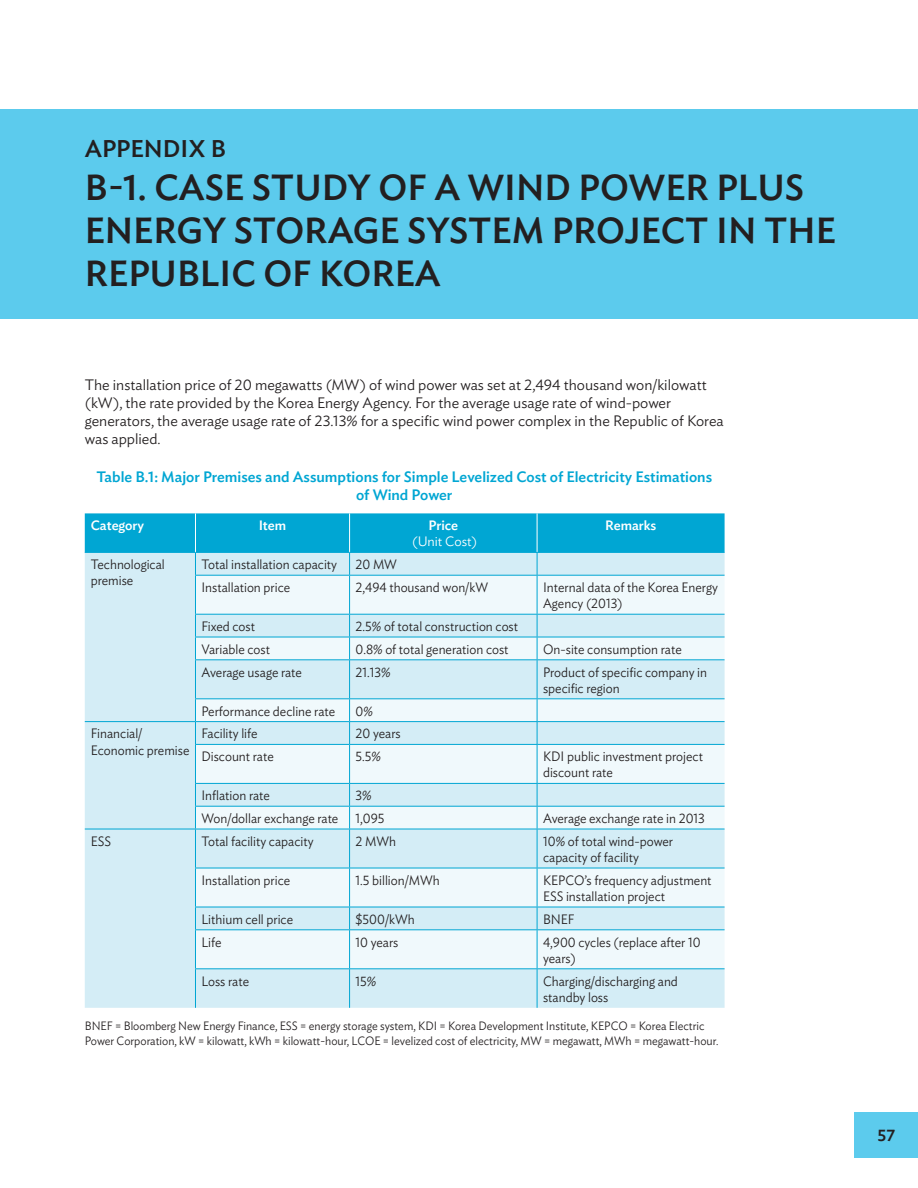
<style>
.page{position:relative;width:918px;height:1188px;background:#fff}
.page>*{position:absolute;margin:0;border:0;box-sizing:border-box;transform-origin:0 0}
.t1{font:500 36px/43.2px "Ideal Sans";color:#231f20}
.t2{font:500 24px "Ideal Sans";color:#231f20}
.t3{font:500 16.5px "Ideal Sans";color:#231f20}
.t4{font:300 15px/18px "Ideal Sans";color:#231f20}
.t5{font:500 15px/18px "Ideal Sans";color:#00a6d3;text-align:center}
.t6{font:300 13.5px/16.2px "Ideal Sans";color:#231f20;scale:.95 1}
.t7{font:500 13.5px "Ideal Sans";color:#fff}
.t8{font:300 13.5px "Ideal Sans";color:#fff}
.t9{font:300 12px/15px "Ideal Sans";color:#231f20;scale:.95 1}
</style>
<div class="page">
<div style="left:855px;top:1112px;width:63px;height:46px;background:#5ccbed"></div>
<div style="left:0;top:109px;width:918px;height:210px;background:#5ccbed"></div>
<div style="left:85px;top:575px;width:640px;height:433px;background:#d4edf6"></div>
<svg style="left:196px;top:576px;width:529px;height:392px;fill:#f0f9fc"></svg>
<svg style="left:85px;top:513px;width:640px;height:62px;background:#4cbfdf"></svg>
<hr style="left:195px;top:575px;width:155px;height:1px;background:#00a6d3">
<hr style="left:195px;top:576px;width:1px;height:38px;background:#00a6d3">
<hr style="left:350px;top:575px;width:187px;height:1px;background:#00a6d3">
<hr style="left:349px;top:576px;width:1px;height:38px;background:#00a6d3">
<hr style="left:537px;top:575px;width:188px;height:1px;background:#00a6d3">
<hr style="left:537px;top:576px;width:1px;height:38px;background:#00a6d3">
<hr style="left:195px;top:614px;width:155px;height:1px;background:#00a6d3">
<hr style="left:350px;top:614px;width:187px;height:1px;background:#00a6d3">
<hr style="left:537px;top:614px;width:188px;height:1px;background:#00a6d3">
<hr style="left:195px;top:637px;width:155px;height:1px;background:#00a6d3">
<svg style="left:195px;top:615px;width:1px;height:44px"></svg>
<hr style="left:350px;top:637px;width:187px;height:1px;background:#00a6d3">
<svg style="left:349px;top:615px;width:1px;height:44px"></svg>
<hr style="left:537px;top:637px;width:188px;height:1px;background:#00a6d3">
<svg style="left:537px;top:615px;width:1px;height:44px"></svg>
<hr style="left:195px;top:659px;width:155px;height:1px;background:#00a6d3">
<hr style="left:195px;top:660px;width:1px;height:38px;background:#00a6d3">
<hr style="left:350px;top:659px;width:187px;height:1px;background:#00a6d3">
<hr style="left:349px;top:660px;width:1px;height:38px;background:#00a6d3">
<hr style="left:537px;top:659px;width:188px;height:1px;background:#00a6d3">
<hr style="left:537px;top:660px;width:1px;height:38px;background:#00a6d3">
<hr style="left:195px;top:698px;width:155px;height:1px;background:#00a6d3">
<hr style="left:350px;top:698px;width:187px;height:1px;background:#00a6d3">
<hr style="left:537px;top:698px;width:188px;height:1px;background:#00a6d3">
<hr style="left:85px;top:721px;width:110px;height:1px;background:#00a6d3">
<hr style="left:195px;top:721px;width:155px;height:1px;background:#00a6d3">
<svg style="left:195px;top:699px;width:1px;height:45px"></svg>
<hr style="left:350px;top:721px;width:187px;height:1px;background:#00a6d3">
<svg style="left:349px;top:699px;width:1px;height:45px"></svg>
<hr style="left:537px;top:721px;width:188px;height:1px;background:#00a6d3">
<svg style="left:537px;top:699px;width:1px;height:45px"></svg>
<hr style="left:195px;top:744px;width:155px;height:1px;background:#00a6d3">
<hr style="left:195px;top:745px;width:1px;height:38px;background:#00a6d3">
<hr style="left:350px;top:744px;width:187px;height:1px;background:#00a6d3">
<hr style="left:349px;top:745px;width:1px;height:38px;background:#00a6d3">
<hr style="left:537px;top:744px;width:188px;height:1px;background:#00a6d3">
<hr style="left:537px;top:745px;width:1px;height:38px;background:#00a6d3">
<hr style="left:195px;top:783px;width:155px;height:1px;background:#00a6d3">
<hr style="left:350px;top:783px;width:187px;height:1px;background:#00a6d3">
<hr style="left:537px;top:783px;width:188px;height:1px;background:#00a6d3">
<hr style="left:195px;top:806px;width:155px;height:1px;background:#00a6d3">
<svg style="left:195px;top:784px;width:1px;height:45px"></svg>
<hr style="left:350px;top:806px;width:187px;height:1px;background:#00a6d3">
<svg style="left:349px;top:784px;width:1px;height:45px"></svg>
<hr style="left:537px;top:806px;width:188px;height:1px;background:#00a6d3">
<svg style="left:537px;top:784px;width:1px;height:45px"></svg>
<hr style="left:85px;top:829px;width:110px;height:1px;background:#00a6d3">
<hr style="left:195px;top:829px;width:155px;height:1px;background:#00a6d3">
<hr style="left:195px;top:829px;width:1px;height:39px;background:#00a6d3">
<hr style="left:350px;top:829px;width:187px;height:1px;background:#00a6d3">
<hr style="left:349px;top:829px;width:1px;height:39px;background:#00a6d3">
<hr style="left:537px;top:829px;width:188px;height:1px;background:#00a6d3">
<hr style="left:537px;top:829px;width:1px;height:39px;background:#00a6d3">
<hr style="left:195px;top:868px;width:155px;height:1px;background:#00a6d3">
<hr style="left:195px;top:868px;width:1px;height:39px;background:#00a6d3">
<hr style="left:350px;top:868px;width:187px;height:1px;background:#00a6d3">
<hr style="left:349px;top:868px;width:1px;height:39px;background:#00a6d3">
<hr style="left:537px;top:868px;width:188px;height:1px;background:#00a6d3">
<hr style="left:537px;top:868px;width:1px;height:39px;background:#00a6d3">
<hr style="left:195px;top:907px;width:155px;height:1px;background:#00a6d3">
<svg style="left:195px;top:907px;width:1px;height:22px"></svg>
<hr style="left:350px;top:907px;width:187px;height:1px;background:#00a6d3">
<svg style="left:349px;top:907px;width:1px;height:22px"></svg>
<hr style="left:537px;top:907px;width:188px;height:1px;background:#00a6d3">
<svg style="left:537px;top:907px;width:1px;height:22px"></svg>
<hr style="left:195px;top:929px;width:155px;height:1px;background:#00a6d3">
<hr style="left:195px;top:930px;width:1px;height:38px;background:#00a6d3">
<hr style="left:350px;top:929px;width:187px;height:1px;background:#00a6d3">
<hr style="left:349px;top:930px;width:1px;height:38px;background:#00a6d3">
<hr style="left:537px;top:929px;width:188px;height:1px;background:#00a6d3">
<hr style="left:537px;top:930px;width:1px;height:38px;background:#00a6d3">
<hr style="left:195px;top:968px;width:155px;height:1px;background:#00a6d3">
<hr style="left:195px;top:969px;width:1px;height:39px;background:#00a6d3">
<hr style="left:350px;top:968px;width:187px;height:1px;background:#00a6d3">
<hr style="left:349px;top:969px;width:1px;height:39px;background:#00a6d3">
<hr style="left:537px;top:968px;width:188px;height:1px;background:#00a6d3">
<hr style="left:537px;top:969px;width:1px;height:39px;background:#00a6d3">
<h2 class="t2" style="left:85px;top:130px;width:143px">APPENDIX B</h2>
<h1 class="t1" style="left:85px;top:163px;width:753px">B-1. CASE STUDY OF A WIND POWER PLUS<br>ENERGY STORAGE SYSTEM PROJECT IN THE<br>REPUBLIC OF KOREA</h1>
<p class="t4" style="left:85px;top:375px;width:640px">The installation price of 20 megawatts (MW) of wind power was set at 2,494 thousand won/kilowatt (kW), the rate provided by the Korea Energy Agency. For the average usage rate of wind-power generators, the average usage rate of 23.13% for a specific wind power complex in the Republic of Korea was applied.</p>
<p class="t5" style="left:96px;top:467px;width:617px">Table B.1: Major Premises and Assumptions for Simple Levelized Cost of Electricity Estimations of Wind Power</p>
<p class="t7" style="left:91px;top:515px;width:55px">Category</p>
<p class="t7" style="left:259px;top:515px;width:29px">Item</p>
<p class="t7" style="left:429px;top:515px;width:31px">Price</p>
<p class="t8" style="left:412px;top:531px;width:66px">(Unit Cost)</p>
<p class="t7" style="left:605px;top:515px;width:53px">Remarks</p>
<p class="t6" style="left:91px;top:555px;width:79px">Technological premise</p>
<p class="t6" style="left:201px;top:555px;width:144px">Total installation capacity</p>
<p class="t6" style="left:356px;top:555px;width:45px">20 MW</p>
<p class="t6" style="left:201px;top:578px;width:95px">Installation price</p>
<p class="t6" style="left:356px;top:578px;width:141px">2,494 thousand won/kW</p>
<p class="t6" style="left:543px;top:578px;width:186px">Internal data of the Korea Energy<br>Agency (2013)</p>
<p class="t6" style="left:201px;top:617px;width:58px">Fixed cost</p>
<p class="t6" style="left:356px;top:617px;width:173px">2.5% of total construction cost</p>
<p class="t6" style="left:201px;top:640px;width:74px">Variable cost</p>
<p class="t6" style="left:356px;top:640px;width:163px">0.8% of total generation cost</p>
<p class="t6" style="left:543px;top:640px;width:147px">On-site consumption rate</p>
<p class="t6" style="left:201px;top:663px;width:107px">Average usage rate</p>
<p class="t6" style="left:356px;top:663px;width:38px">21.13%</p>
<p class="t6" style="left:543px;top:663px;width:174px">Product of specific company in specific region</p>
<p class="t6" style="left:201px;top:702px;width:142px">Performance decline rate</p>
<p class="t6" style="left:356px;top:702px;width:20px">0%</p>
<p class="t6" style="left:91px;top:724px;width:105px">Financial/<br>Economic premise</p>
<p class="t6" style="left:201px;top:724px;width:61px">Facility life</p>
<p class="t6" style="left:356px;top:724px;width:49px">20 years</p>
<p class="t6" style="left:201px;top:747px;width:78px">Discount rate</p>
<p class="t6" style="left:356px;top:747px;width:28px">5.5%</p>
<p class="t6" style="left:543px;top:747px;width:170px">KDI public investment project discount rate</p>
<p class="t6" style="left:201px;top:786px;width:74px">Inflation rate</p>
<p class="t6" style="left:356px;top:786px;width:19px">3%</p>
<p class="t6" style="left:201px;top:809px;width:146px">Won/dollar exchange rate</p>
<p class="t6" style="left:356px;top:809px;width:32px">1,095</p>
<p class="t6" style="left:543px;top:809px;width:172px">Average exchange rate in 2013</p>
<p class="t6" style="left:91px;top:832px;width:23px">ESS</p>
<p class="t6" style="left:201px;top:832px;width:120px">Total facility capacity</p>
<p class="t6" style="left:356px;top:832px;width:44px">2 MWh</p>
<p class="t6" style="left:543px;top:832px;width:138px">10% of total wind-power capacity of facility</p>
<p class="t6" style="left:201px;top:871px;width:95px">Installation price</p>
<p class="t6" style="left:356px;top:871px;width:90px">1.5 billion/MWh</p>
<p class="t6" style="left:543px;top:871px;width:179px">KEPCO’s frequency adjustment<br>ESS installation project</p>
<p class="t6" style="left:201px;top:910px;width:98px">Lithium cell price</p>
<p class="t6" style="left:356px;top:910px;width:64px">$500/kWh</p>
<p class="t6" style="left:543px;top:910px;width:35px">BNEF</p>
<p class="t6" style="left:201px;top:933px;width:23px">Life</p>
<p class="t6" style="left:356px;top:933px;width:47px">10 years</p>
<p class="t6" style="left:543px;top:933px;width:167px">4,900 cycles (replace after 10 years)</p>
<p class="t6" style="left:201px;top:972px;width:52px">Loss rate</p>
<p class="t6" style="left:356px;top:972px;width:24px">15%</p>
<p class="t6" style="left:543px;top:972px;width:143px">Charging/discharging and standby loss</p>
<p class="t9" style="left:85px;top:1018px;width:668px">BNEF = Bloomberg New Energy Finance, ESS = energy storage system, KDI = Korea Development Institute, KEPCO = Korea Electric<br>Power Corporation, kW = kilowatt, kWh = kilowatt-hour, LCOE = levelized cost of electricity, MW = megawatt, MWh = megawatt-hour.</p>
<p class="t3" style="left:878px;top:1123px;width:19px">57</p>
</div>
